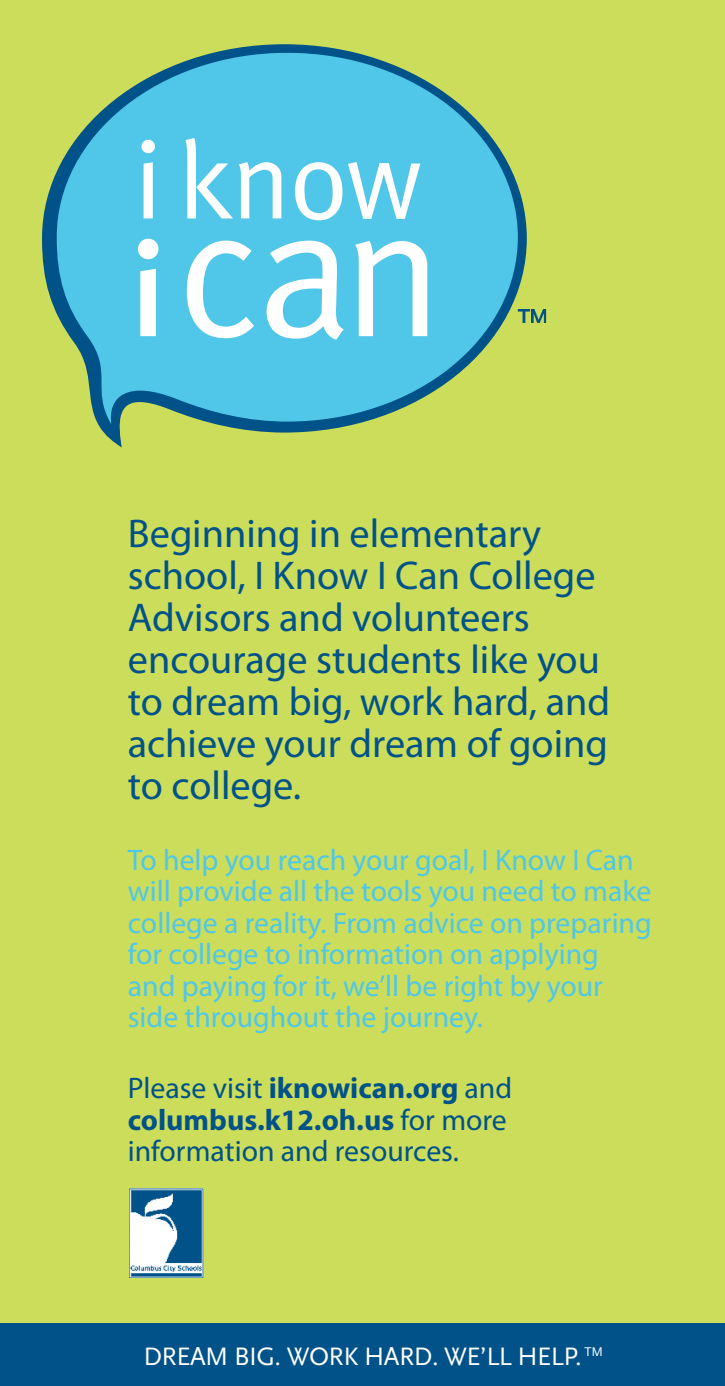
<style>
.page{position:relative;width:725px;height:1386px;background:#fff}
.page>*{position:absolute;margin:0;border:0;box-sizing:border-box;transform-origin:0 0}
.t1{font:40.25px/42px "Myriad Pro";color:#005288}
.t2{font:29.75px/31.5px "Myriad Pro";color:#50c7e8}
.t3{font:29.75px/31.5px "Myriad Pro";color:#005288}
.t4{font:26.43px "Scala Sans";letter-spacing:-.02em;color:#fff}
.s1{font-weight:700}
</style>
<div class="page">
<div style="left:0;top:1323px;width:724px;height:63px;background:#005288"></div>
<div style="left:0;top:0;width:724px;height:1323px;background:#cbdd5a"></div>
<svg style="left:42px;top:44px;width:485px;height:404px"></svg>
<svg style="left:57px;top:53px;width:460px;height:371px;fill:#50c7e8"></svg>
<svg style="left:141px;top:140px;width:14px;height:78px"></svg>
<svg style="left:185px;top:138px;width:48px;height:80px"></svg>
<svg style="left:239px;top:162px;width:42px;height:56px"></svg>
<svg style="left:295px;top:162px;width:47px;height:58px"></svg>
<svg style="left:348px;top:162px;width:72px;height:57px"></svg>
<div style="left:138px;top:239px;width:20px;height:20px;background:#fff;border-radius:50%"></div>
<svg style="left:140px;top:269px;width:16px;height:67px"></svg>
<svg style="left:187px;top:241px;width:67px;height:97px"></svg>
<svg style="left:266px;top:241px;width:77px;height:99px"></svg>
<svg style="left:355px;top:241px;width:72px;height:95px"></svg>
<svg style="left:513px;top:304px;width:9px;height:23px"></svg>
<img style="left:517px;top:309px;width:29px;height:14px">
<img style="left:130px;top:1188px;width:74px;height:89px">
<h1 class="t1" style="left:128px;top:512px;width:484px">Beginning in elementary school, I Know I Can College<br>Advisors and volunteers encourage students like you to dream big, work hard, and achieve your dream of going to college.</h1>
<p class="t2" style="left:128px;top:844px;width:525px">To help you reach your goal, I Know I Can will provide all the tools you need to make college a reality. From advice on preparing for college to information on applying and paying for it, we’ll be right by your side throughout the journey.</p>
<p class="t3" style="left:128px;top:1072px;width:386px">Please visit <span class="s1">iknowican.org</span> and <span class="s1">columbus.k12.oh.us</span> for more information and resources.</p>
<p class="t4" style="left:143px;top:1341px;width:461px">DREAM BIG. WORK HARD. WE’LL HELP. <sup>TM</sup></p>
</div>
